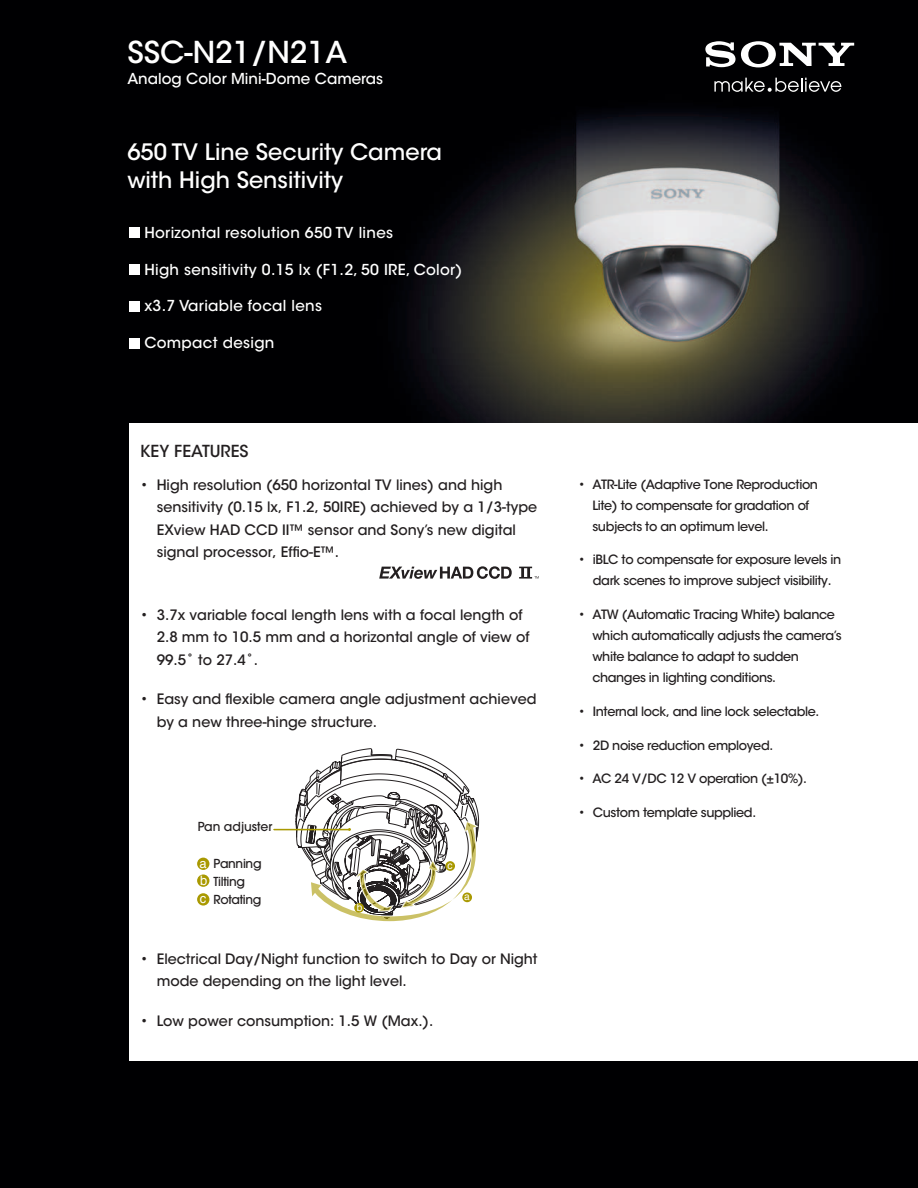
<style>
.page{position:relative;width:918px;height:1188px;background:#000002}
.page>*{position:absolute;margin:0;border:0;box-sizing:border-box;transform-origin:0 0}
.t1{font:500 30px "ITC Avant Garde Std";color:#fff}
.t2{font:500 22.5px/28.5px "ITC Avant Garde Std";color:#fff}
.t3{font:500 16.5px "ITC Avant Garde Std";color:#231f20}
.t4{font:500 15px "ITC Avant Garde Std";letter-spacing:.02em;color:#fff}
.t5{font:500 15px "ITC Avant Garde Std";color:#fff}
.t6{font:500 14.25px/22.5px "ITC Avant Garde Std";color:#231f20}
.t7{font:12.9px "Helvetica";color:#fff}
.t8{font:500 12.75px/21px "ITC Avant Garde Std";letter-spacing:-.03em;color:#231f20}
.t9{font:500 12.3px/17.9px "Avant Garde";letter-spacing:-.025em;color:#231f20}
.t10{font:500 12.3px "Avant Garde";color:#231f20}
.t11{font:10.2px "Helvetica";color:#fff}
</style>
<div class="page">
<img style="left:408px;top:43px;width:455px;height:380px">
<div style="left:129px;top:423px;width:789px;height:638px;background:#fff"></div>
<div style="left:129px;top:227px;width:10px;height:11px;background:#fff"></div>
<div style="left:129px;top:264px;width:10px;height:11px;background:#fff"></div>
<div style="left:129px;top:301px;width:10px;height:10px;background:#fff"></div>
<div style="left:129px;top:338px;width:10px;height:10px;background:#fff"></div>
<div style="left:197px;top:858px;width:12px;height:12px;background:#a99901;border-radius:50%"></div>
<div style="left:197px;top:893px;width:12px;height:13px;background:#a99901;border-radius:50%"></div>
<hr style="left:273px;top:829px;width:77px;height:1px;background:#a99901">
<svg style="left:296px;top:748px;width:184px;height:174px"></svg>
<div style="left:354px;top:903px;width:10px;height:10px;background:#a99901;border-radius:50%"></div>
<div style="left:197px;top:875px;width:12px;height:12px;background:#a99901;border-radius:50%"></div>
<svg style="left:519px;top:567px;width:20px;height:12px"></svg>
<svg style="left:379px;top:566px;width:133px;height:13px"></svg>
<svg style="left:714px;top:78px;width:127px;height:14px"></svg>
<svg style="left:705px;top:41px;width:149px;height:26px"></svg>
<h1 class="t1" style="left:127px;top:34px;width:221px">SSC-N21/N21A</h1>
<p class="t5" style="left:127px;top:70px;width:257px">Analog Color Mini-Dome Cameras</p>
<h2 class="t2" style="left:127px;top:138px;width:316px">650 TV Line Security Camera with High Sensitivity</h2>
<p class="t4" style="left:144px;top:224px;width:250px">Horizontal resolution 650 TV lines</p>
<p class="t4" style="left:144px;top:260px;width:320px">High sensitivity 0.15 lx (F1.2, 50 IRE, Color)</p>
<p class="t4" style="left:144px;top:297px;width:179px">x3.7 Variable focal lens</p>
<p class="t4" style="left:144px;top:333px;width:132px">Compact design</p>
<p class="t3" style="left:140px;top:441px;width:110px">KEY FEATURES</p>
<p class="t6" style="left:157px;top:473px;width:382px;text-indent:-17px">• High resolution (650 horizontal TV lines) and high sensitivity (0.15 lx, F1.2, 50IRE) achieved by a 1/3-type EXview HAD CCD II™ sensor and Sony’s new digital signal processor, Effio-E™.</p>
<p class="t6" style="left:157px;top:603px;width:374px;text-indent:-17px">• 3.7x variable focal length lens with a focal length of<br>2.8 mm to 10.5 mm and a horizontal angle of view of<br>99.5˚ to 27.4˚.</p>
<p class="t6" style="left:157px;top:688px;width:381px;text-indent:-17px">• Easy and flexible camera angle adjustment achieved by a new three-hinge structure.</p>
<p class="t10" style="left:198px;top:819px;width:76px">Pan adjuster</p>
<p class="t9" style="left:213px;top:855px;width:50px">Panning<br>Tilting<br>Rotating</p>
<p class="t7" style="left:200px;top:853px;width:9px">a</p>
<p class="t11" style="left:447px;top:857px;width:7px">c</p>
<p class="t7" style="left:200px;top:888px;width:8px">c</p>
<p class="t11" style="left:357px;top:900px;width:7px">b</p>
<p class="t7" style="left:200px;top:871px;width:9px">b</p>
<p class="t11" style="left:464px;top:889px;width:7px">a</p>
<p class="t6" style="left:157px;top:947px;width:382px;text-indent:-17px">• Electrical Day/Night function to switch to Day or Night mode depending on the light level.</p>
<p class="t6" style="left:140px;top:1009px;width:295px">• Low power consumption: 1.5 W (Max.).</p>
<p class="t8" style="left:592px;top:474px;width:227px;text-indent:-14px">• ATR-Lite (Adaptive Tone Reproduction<br>Lite) to compensate for gradation of subjects to an optimum level.</p>
<p class="t8" style="left:578px;top:549px;width:265px;text-align:center">• iBLC to compensate for exposure levels in dark scenes to improve subject visibility.</p>
<p class="t8" style="left:592px;top:604px;width:251px;text-indent:-14px">• ATW (Automatic Tracing White) balance which automatically adjusts the camera’s white balance to adapt to sudden changes in lighting conditions.</p>
<p class="t8" style="left:578px;top:701px;width:243px">• Internal lock, and line lock selectable.</p>
<p class="t8" style="left:578px;top:735px;width:197px">• 2D noise reduction employed.</p>
<p class="t8" style="left:578px;top:768px;width:230px">• AC 24 V/DC 12 V operation (±10%).</p>
<p class="t8" style="left:578px;top:802px;width:180px">• Custom template supplied.</p>
</div>
